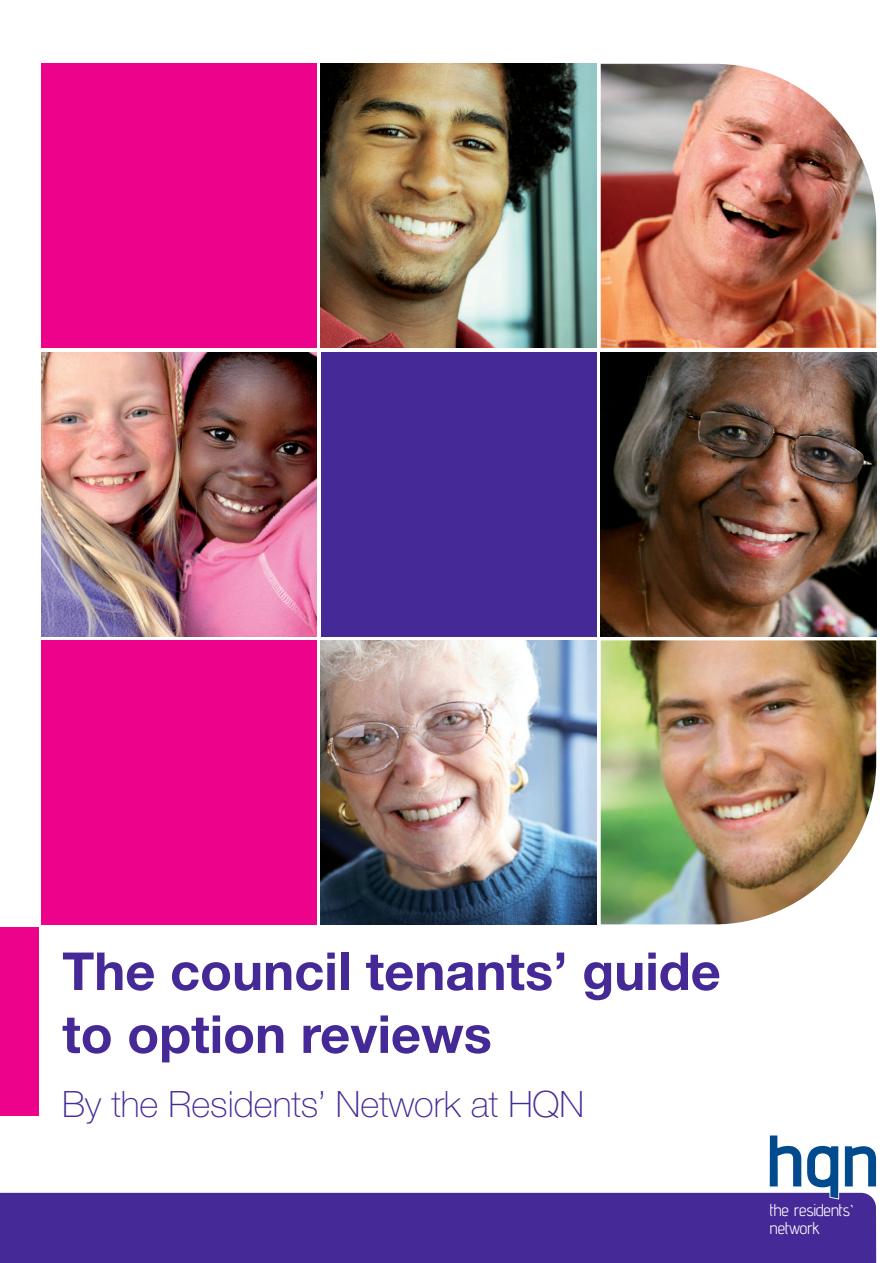
<style>
.page{position:relative;width:893px;height:1263px;background:#fff}
.page>*{position:absolute;margin:0;border:0;box-sizing:border-box;transform-origin:0 0}
.t1{font:700 52.35px/62.8px "Helvetica Neue";color:#452996}
.t2{font:100 36.3px "Helvetica Neue";color:#452996}
.t3{font:17.25px/17.2px "advent";color:#fff}
</style>
<div class="page">
<div style="left:0;top:1193px;width:876px;height:70px;background:#452996"></div>
<svg style="left:769px;top:1135px;width:108px;height:64px"></svg>
<img style="left:601px;top:640px;width:275px;height:284px">
<img style="left:321px;top:640px;width:275px;height:284px">
<div style="left:41px;top:640px;width:276px;height:284px;background:#ed028c"></div>
<img style="left:601px;top:352px;width:275px;height:284px">
<div style="left:321px;top:352px;width:275px;height:284px;background:#452996"></div>
<img style="left:41px;top:352px;width:276px;height:284px">
<img style="left:601px;top:64px;width:275px;height:284px">
<img style="left:321px;top:64px;width:275px;height:284px">
<div style="left:41px;top:64px;width:276px;height:284px;background:#ed028c"></div>
<div style="left:0;top:927px;width:39px;height:189px;background:#ed028c"></div>
<p class="t1" style="left:62px;top:945px;width:660px">The council tenants’ guide to option reviews</p>
<p class="t2" style="left:62px;top:1091px;width:523px">By the Residents’ Network at HQN</p>
<p class="t3" style="left:770px;top:1200px;width:85px">the residents’ network</p>
</div>
